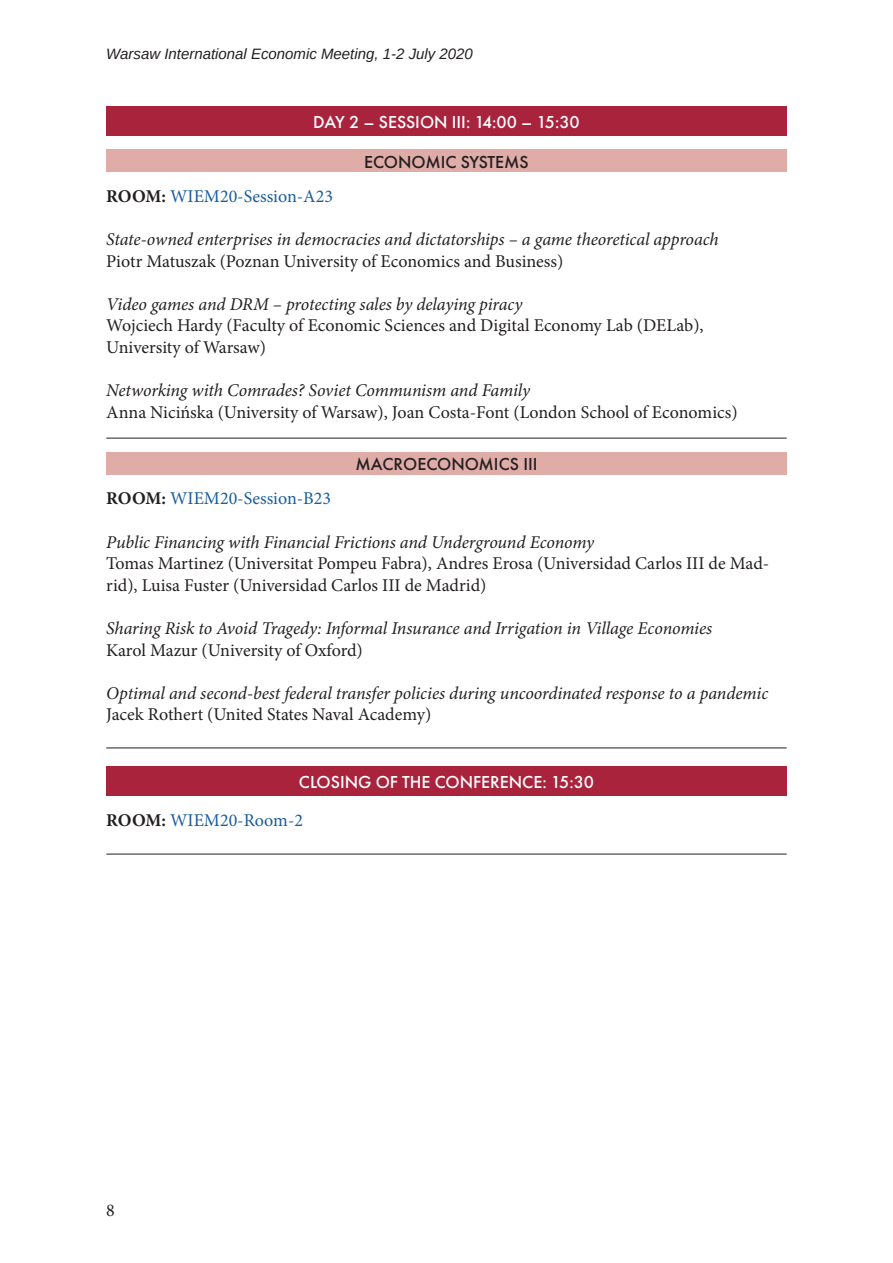
<style>
.page{position:relative;width:893px;height:1263px;background:#fff}
.page>*{position:absolute;margin:0;border:0;box-sizing:border-box;transform-origin:0 0}
.t1{font:18px/21.6px "Minion Pro";letter-spacing:-.005em;color:#231f20}
.t2{font:italic 18px "Minion Pro";letter-spacing:-.01em;color:#231f20}
.t3{font:18px "Minion Pro";color:#175d9e}
.t4{font:500 18px "Futura PT";color:#fff}
.t5{font:500 18px "Futura PT";color:#231f20}
.t6{font:italic 15px "Arimo";color:#231f20}
.s1{font-weight:700;color:#231f20}
</style>
<div class="page">
<div style="left:106px;top:106px;width:681px;height:30px;background:#a9233d"></div>
<div style="left:106px;top:149px;width:681px;height:23px;background:#e0aca8"></div>
<div style="left:106px;top:452px;width:681px;height:23px;background:#e0aca8"></div>
<div style="left:106px;top:766px;width:681px;height:29px;background:#a9233d"></div>
<hr style="left:106px;top:438px;width:681px;height:1px;background:#231f20">
<hr style="left:106px;top:747px;width:681px;height:1px;background:#231f20">
<hr style="left:106px;top:854px;width:681px;height:1px;background:#231f20">
<p class="t6" style="left:106px;top:43px;width:368px">Warsaw International Economic Meeting, 1-2 July 2020</p>
<p class="t4" style="left:313px;top:111px;width:268px">DAY 2 – SESSION III: 14:00 – 15:30</p>
<p class="t5" style="left:364px;top:151px;width:166px">ECONOMIC SYSTEMS</p>
<p class="t3" style="left:106px;top:184px;width:228px"><span class="s1">ROOM:</span> WIEM20-Session-A23</p>
<p class="t2" style="left:106px;top:227px;width:614px">State-owned enterprises in democracies and dictatorships – a game theoretical approach</p>
<p class="t1" style="left:106px;top:250px;width:458px">Piotr Matuszak (Poznan University of Economics and Business)</p>
<p class="t2" style="left:106px;top:292px;width:418px">Video games and DRM – protecting sales by delaying piracy</p>
<p class="t1" style="left:106px;top:315px;width:599px">Wojciech Hardy (Faculty of Economic Sciences and Digital Economy Lab (DELab),<br>University of Warsaw)</p>
<p class="t2" style="left:106px;top:378px;width:425px">Networking with Comrades? Soviet Communism and Family</p>
<p class="t1" style="left:106px;top:401px;width:633px">Anna Nicińska (University of Warsaw), Joan Costa-Font (London School of Economics)</p>
<p class="t5" style="left:355px;top:453px;width:183px">MACROECONOMICS III</p>
<p class="t3" style="left:106px;top:487px;width:226px"><span class="s1">ROOM:</span> WIEM20-Session-B23</p>
<p class="t2" style="left:106px;top:530px;width:489px">Public Financing with Financial Frictions and Underground Economy</p>
<p class="t1" style="left:106px;top:553px;width:665px">Tomas Martinez (Universitat Pompeu Fabra), Andres Erosa (Universidad Carlos III de Mad&shy;rid), Luisa Fuster (Universidad Carlos III de Madrid)</p>
<p class="t2" style="left:106px;top:616px;width:607px">Sharing Risk to Avoid Tragedy: Informal Insurance and Irrigation in Village Economies</p>
<p class="t1" style="left:106px;top:639px;width:258px">Karol Mazur (University of Oxford)</p>
<p class="t2" style="left:106px;top:681px;width:663px">Optimal and second-best federal transfer policies during uncoordinated response to a pandemic</p>
<p class="t1" style="left:106px;top:704px;width:326px">Jacek Rothert (United States Naval Academy)</p>
<p class="t4" style="left:299px;top:771px;width:297px">CLOSING OF THE CONFERENCE: 15:30</p>
<p class="t3" style="left:106px;top:808px;width:198px"><span class="s1">ROOM:</span> WIEM20-Room-2</p>
<p class="t1" style="left:106px;top:1200px;width:10px">8</p>
</div>
